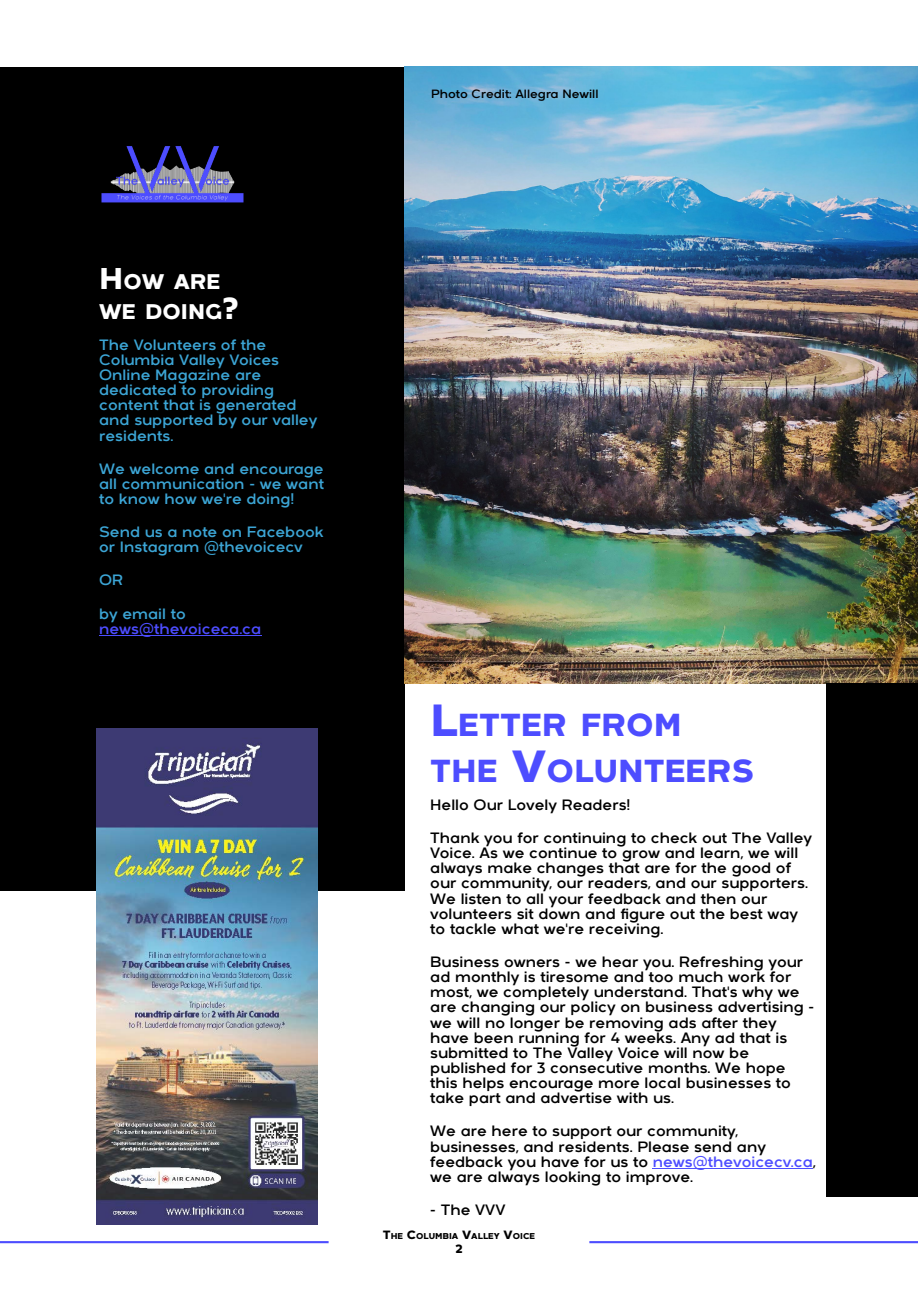
<style>
.page{position:relative;width:918px;height:1289px;background:#fff}
.page>*{position:absolute;margin:0;border:0;box-sizing:border-box;transform-origin:0 0}
.t1{font:800 31.8px/45.5px "Arkibal";color:#4d4dff}
.t2{font:800 21.15px/30.3px "Arkibal";color:#fff}
.t3{font:15px/15.1px "Arkibal";color:#000}
.t4{font:15px/15.1px "Arkibal";color:#3ca5d5}
.t5{font:15px "Arkibal";color:#4d4dff}
.t6{font:12px "Arkibal";color:#000}
.t7{font:800 12px "Arkibal";color:#000}
.t8{font:800 8.55px "Arkibal";color:#000}
.s1{font-size:30px}
.s2{font-size:45px}
.s3{color:#4d4dff}
.s4{font-size:12px}
</style>
<div class="page">
<hr style="left:589px;top:1241px;width:329px;height:2px;background:#4d4dff">
<hr style="left:0;top:1241px;width:329px;height:2px;background:#4d4dff">
<div style="left:0;top:67px;width:404px;height:823px;background:#000"></div>
<img style="left:101px;top:146px;width:143px;height:57px">
<hr style="left:99px;top:635px;width:162px;height:1px;background:#4d4dff">
<hr style="left:653px;top:1167px;width:160px;height:1px;background:#4d4dff">
<img style="left:404px;top:67px;width:514px;height:616px">
<div style="left:826px;top:683px;width:92px;height:513px;background:#000"></div>
<img style="left:97px;top:728px;width:220px;height:496px">
<p class="t6" style="left:431px;top:89px;width:169px">Photo Credit: Allegra Newill</p>
<h2 class="t2" style="left:99px;top:268px;width:140px"><span class="s1">H</span>OW ARE<br>WE DOING<span class="s1">?</span></h2>
<p class="t4" style="left:99px;top:338px;width:220px">The Volunteers of the<br>Columbia Valley Voices<br>Online Magazine are dedicated to providing content that is generated and supported by our valley residents.</p>
<p class="t4" style="left:99px;top:462px;width:226px;text-align:justify">We welcome and encourage all communication - we want to know how we're doing!</p>
<p class="t4" style="left:99px;top:526px;width:226px">Send us a note on Facebook or Instagram @thevoicecv</p>
<p class="t4" style="left:99px;top:574px;width:26px">OR</p>
<p class="t4" style="left:99px;top:607px;width:88px">by email to</p>
<p class="t5" style="left:99px;top:622px;width:164px">news@thevoiceca.ca</p>
<h1 class="t1" style="left:430px;top:705px;width:325px"><span class="s2">L</span>ETTER FROM<br>THE <span class="s2">V</span>OLUNTEERS</h1>
<p class="t3" style="left:430px;top:798px;width:202px">Hello Our Lovely Readers!</p>
<p class="t3" style="left:430px;top:831px;width:383px">Thank you for continuing to check out The Valley Voice. As we continue to grow and learn, we will always make changes that are for the good of our community, our readers, and our supporters.<br>We listen to all your feedback and then our volunteers sit down and figure out the best way to tackle what we're receiving.</p>
<p class="t3" style="left:430px;top:955px;width:386px">Business owners - we hear you. Refreshing your ad monthly is tiresome and too much work for most, we completely understand. That's why we are changing our policy on business advertising - we will no longer be removing ads after they have been running for 4 weeks. Any ad that is submitted to The Valley Voice will now be published for 3 consecutive months. We hope this helps encourage more local businesses to take part and advertise with us.</p>
<p class="t3" style="left:430px;top:1125px;width:387px">We are here to support our community, businesses, and residents. Please send any feedback you have for us to <span class="s3">news@thevoicecv.ca</span>, we are always looking to improve.</p>
<p class="t3" style="left:430px;top:1203px;width:77px">- The VVV</p>
<p class="t8" style="left:383px;top:1232px;width:154px"><span class="s4">T</span>HE <span class="s4">C</span>OLUMBIA <span class="s4">V</span>ALLEY <span class="s4">V</span>OICE</p>
<p class="t7" style="left:455px;top:1243px;width:9px">2</p>
</div>
